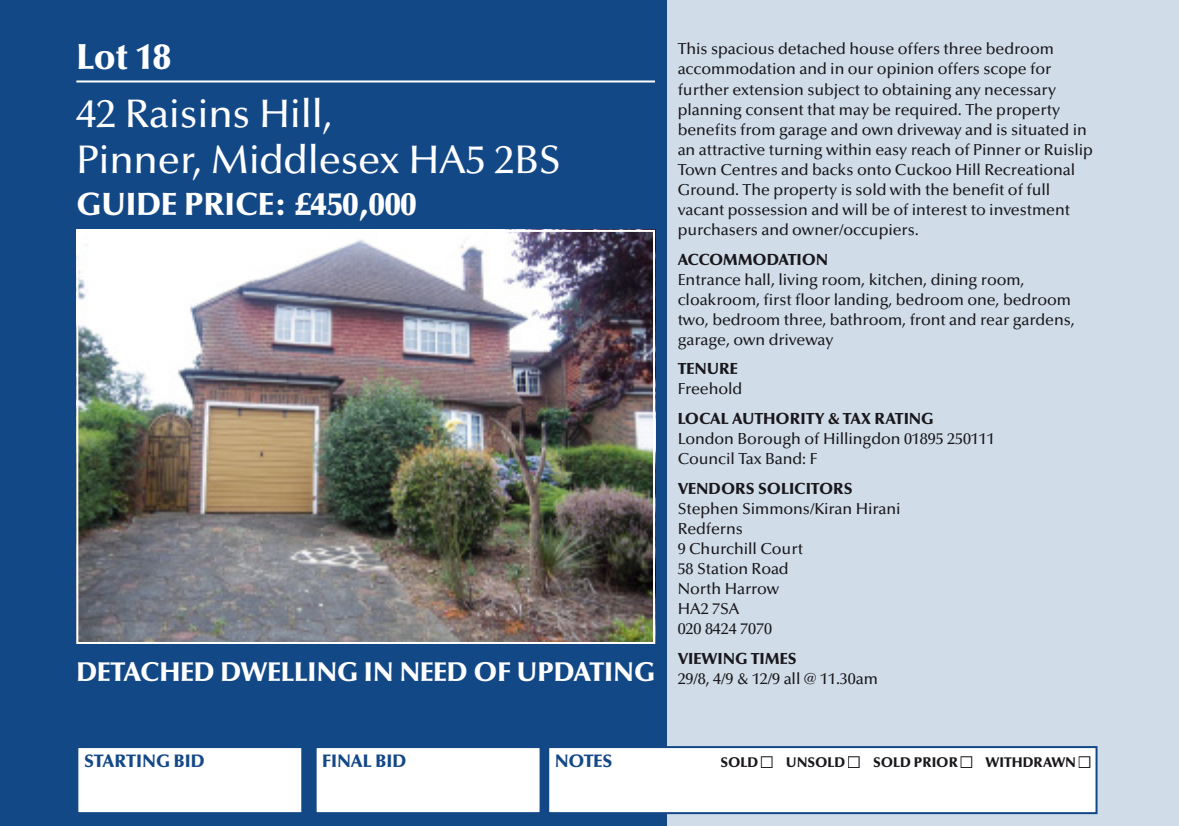
<style>
.page{position:relative;width:1179px;height:826px;background:#fff}
.page>*{position:absolute;margin:0;border:0;box-sizing:border-box;transform-origin:0 0}
.t1{font:500 40px/46px "Optima LT Std";letter-spacing:-.005em;color:#fff}
.t2{font:900 36px "Optima LT Std";color:#fff}
.t3{font:900 32px "Optima LT Std";letter-spacing:-.005em;color:#fff}
.t4{font:900 27px "Optima LT Std";letter-spacing:-.005em;color:#fff}
.t5{font:900 18px "Optima LT Std";letter-spacing:-.005em;color:#134887}
.t6{font:500 16px/20px "Optima LT Std";letter-spacing:-.005em;color:#1a171c}
.t7{font:900 16px "Optima LT Std";letter-spacing:-.005em;color:#1a171c}
.t8{font:900 16px "Optima LT Std";letter-spacing:-.035em;color:#1a171c}
.t9{font:900 14px "Optima LT Std";letter-spacing:-.005em;color:#1a171c}
</style>
<div class="page">
<div style="left:0;top:0;width:1178px;height:826px;background:#d0dde8"></div>
<div style="left:0;top:0;width:666px;height:826px;background:#134887"></div>
<hr style="left:76px;top:80px;width:579px;height:2px;background:#fff">
<img style="left:79px;top:233px;width:573px;height:408px">
<div style="left:76px;top:230px;width:579px;height:414px;border:2px solid #fff"></div>
<div style="left:77px;top:747px;width:225px;height:66px;background:#fff"></div>
<div style="left:76px;top:746px;width:227px;height:68px;border:2px solid #134887"></div>
<div style="left:315px;top:747px;width:225px;height:66px;background:#fff"></div>
<div style="left:314px;top:746px;width:227px;height:68px;border:2px solid #134887"></div>
<div style="left:548px;top:747px;width:548px;height:66px;background:#fff"></div>
<div style="left:547px;top:746px;width:550px;height:68px;border:2px solid #134887"></div>
<h2 class="t2" style="left:76px;top:42px;width:96px">Lot 18</h2>
<h1 class="t1" style="left:76px;top:94px;width:486px">42 Raisins Hill,<br>Pinner, Middlesex HA5 2BS</h1>
<h3 class="t3" style="left:76px;top:191px;width:342px">GUIDE PRICE: £450,000</h3>
<h3 class="t4" style="left:76px;top:660px;width:580px">DETACHED DWELLING IN NEED OF UPDATING</h3>
<p class="t6" style="left:677px;top:41px;width:417px">This spacious detached house offers three bedroom accommodation and in our opinion offers scope for further extension subject to obtaining any necessary planning consent that may be required. The property benefits from garage and own driveway and is situated in an attractive turning within easy reach of Pinner or Ruislip Town Centres and backs onto Cuckoo Hill Recreational Ground. The property is sold with the benefit of full vacant possession and will be of interest to investment purchasers and owner/occupiers.</p>
<p class="t8" style="left:677px;top:253px;width:152px">ACCOMMODATION</p>
<p class="t6" style="left:677px;top:271px;width:398px">Entrance hall, living room, kitchen, dining room, cloakroom, first floor landing, bedroom one, bedroom two, bedroom three, bathroom, front and rear gardens, garage, own driveway</p>
<p class="t7" style="left:677px;top:362px;width:62px">TENURE</p>
<p class="t6" style="left:677px;top:381px;width:66px">Freehold</p>
<p class="t7" style="left:677px;top:412px;width:257px">LOCAL AUTHORITY &amp; TAX RATING</p>
<p class="t6" style="left:677px;top:431px;width:318px">London Borough of Hillingdon 01895 250111<br>Council Tax Band: F</p>
<p class="t7" style="left:677px;top:482px;width:176px">VENDORS SOLICITORS</p>
<p class="t6" style="left:677px;top:500px;width:224px">Stephen Simmons/Kiran Hirani<br>Redferns<br>9 Churchill Court<br>58 Station Road<br>North Harrow<br>HA2 7SA<br>020 8424 7070</p>
<p class="t7" style="left:677px;top:652px;width:120px">VIEWING TIMES</p>
<p class="t6" style="left:677px;top:670px;width:202px">29/8, 4/9 &amp; 12/9 all @ 11.30am</p>
<p class="t5" style="left:84px;top:753px;width:122px">STARTING BID</p>
<p class="t5" style="left:322px;top:753px;width:86px">FINAL BID</p>
<p class="t5" style="left:555px;top:753px;width:59px">NOTES</p>
<p class="t9" style="left:720px;top:756px;width:371px">SOLD ■ UNSOLD ■ SOLD PRIOR ■ WITHDRAWN ■</p>
</div>
